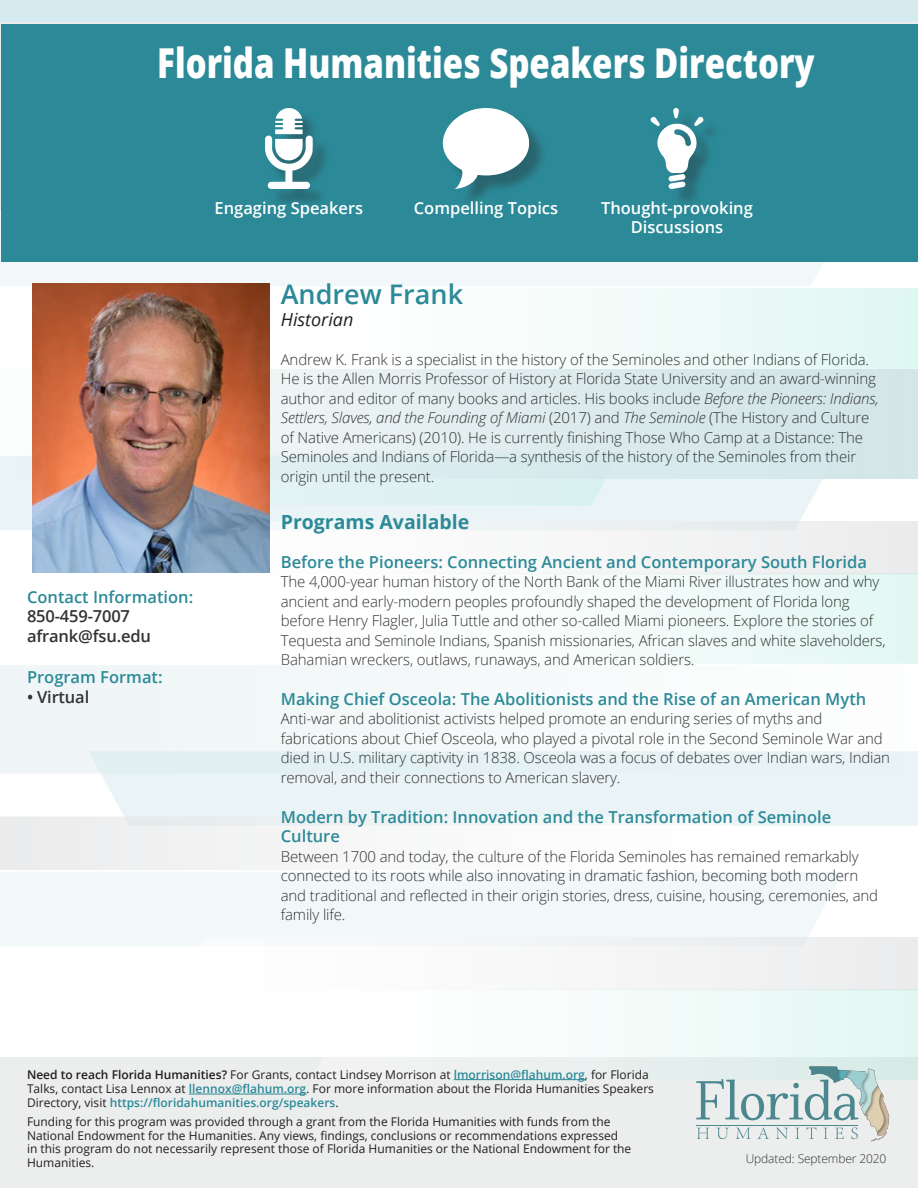
<style>
.page{position:relative;width:918px;height:1188px;background:#fff}
.page>*{position:absolute;margin:0;border:0;box-sizing:border-box;transform-origin:0 0}
.t1{font:800 41.25px "Open Sans";color:#fff;scale:.8 1}
.t2{font:600 27px "Open Sans";color:#2c8a98}
.t3{font:700 19.5px "Open Sans";color:#2c8a98}
.t4{font:italic 18px "Open Sans";color:#231f20}
.t5{font:600 16.5px/19.8px "Open Sans";color:#2c8a98}
.t6{font:600 16.5px/19.8px "Open Sans";color:#fff;text-align:center}
.t7{font:600 16.5px "Open Sans";letter-spacing:-.01em;color:#323332}
.t8{font:300 15px/19.5px "Open Sans";letter-spacing:-.01em;color:#323332}
.t9{font:12px/13.5px "Open Sans";color:#231f20}
.t10{font:300 12px "Open Sans";letter-spacing:-.01em;color:#323332}
.s1{font-style:italic}
.s2{font-weight:600;color:#1e1e1d}
.s3{font-weight:600;color:#2c8a98}
</style>
<div class="page">
<svg style="left:615px;top:575px;width:303px;height:89px"></svg>
<svg style="left:270px;top:370px;width:648px;height:108px;background:#ddebed"></svg>
<svg style="left:0;top:456px;width:836px;height:74px;background:#e2f0f2"></svg>
<svg style="left:167px;top:521px;width:751px;height:54px"></svg>
<div style="left:0;top:1058px;width:918px;height:130px;background:#eceded"></div>
<div style="left:0;top:0;width:918px;height:22px;background:#d6ebef"></div>
<div style="left:0;top:665px;width:438px;height:108px;background:#f1f7f8"></div>
<div style="left:89px;top:751px;width:829px;height:75px;background:#eaf4f6"></div>
<svg style="left:0;top:817px;width:757px;height:53px"></svg>
<svg style="left:311px;top:990px;width:607px;height:90px"></svg>
<div style="left:0;top:872px;width:843px;height:74px;background:#f2f8fa"></div>
<svg style="left:175px;top:937px;width:743px;height:53px"></svg>
<svg style="left:0;top:213px;width:851px;height:73px;fill:#f2f8fa"></svg>
<svg style="left:585px;top:288px;width:333px;height:81px"></svg>
<div style="left:1px;top:24px;width:917px;height:237px;background:#2c8a98"></div>
<svg style="left:0;top:107px;width:714px;height:104px"></svg>
<hr style="left:696px;top:1125px;width:162px;height:1px;background:#4b878f">
<svg style="left:696px;top:1079px;width:110px;height:41px"></svg>
<img style="left:806px;top:1062px;width:85px;height:80px">
<svg style="left:697px;top:1127px;width:161px;height:12px"></svg>
<hr style="left:454px;top:1079px;width:131px;height:1px;background:#2c8a98">
<hr style="left:189px;top:1094px;width:117px;height:1px;background:#2c8a98">
<img style="left:32px;top:284px;width:238px;height:288px">
<h1 class="t1" style="left:157px;top:31px;width:823px">Florida Humanities Speakers Directory</h1>
<p class="t5" style="left:27px;top:587px;width:168px">Contact Information:</p>
<p class="t7" style="left:27px;top:605px;width:105px">850-459-7007</p>
<p class="t7" style="left:27px;top:624px;width:126px">afrank@fsu.edu</p>
<p class="t5" style="left:27px;top:667px;width:137px">Program Format:</p>
<p class="t7" style="left:27px;top:685px;width:64px">• Virtual</p>
<p class="t6" style="left:215px;top:197px;width:150px">Engaging Speakers</p>
<p class="t6" style="left:414px;top:197px;width:146px">Compelling Topics</p>
<p class="t6" style="left:601px;top:197px;width:153px">Thought-provoking<br>Discussions</p>
<p class="t2" style="left:281px;top:276px;width:184px">Andrew Frank</p>
<p class="t4" style="left:281px;top:307px;width:74px">Historian</p>
<p class="t8" style="left:281px;top:349px;width:599px">Andrew K. Frank is a specialist in the history of the Seminoles and other Indians of Florida.<br>He is the Allen Morris Professor of History at Florida State University and an award-winning author and editor of many books and articles. His books include <span class="s1">Before the Pioneers: Indians, Settlers, Slaves, and the Founding of Miami</span> (2017) and <span class="s1">The Seminole</span> (The History and Culture of Native Americans) (2010). He is currently finishing Those Who Camp at a Distance: The Seminoles and Indians of Florida—a synthesis of the history of the Seminoles from their origin until the present.</p>
<p class="t3" style="left:281px;top:508px;width:190px">Programs Available</p>
<p class="t5" style="left:281px;top:552px;width:588px">Before the Pioneers: Connecting Ancient and Contemporary South Florida</p>
<p class="t8" style="left:281px;top:572px;width:606px">The 4,000-year human history of the North Bank of the Miami River illustrates how and why ancient and early-modern peoples profoundly shaped the development of Florida long before Henry Flagler, Julia Tuttle and other so-called Miami pioneers. Explore the stories of Tequesta and Seminole Indians, Spanish missionaries, African slaves and white slaveholders, Bahamian wreckers, outlaws, runaways, and American soldiers.</p>
<p class="t5" style="left:281px;top:689px;width:587px">Making Chief Osceola: The Abolitionists and the Rise of an American Myth</p>
<p class="t8" style="left:281px;top:709px;width:611px">Anti-war and abolitionist activists helped promote an enduring series of myths and fabrications about Chief Osceola, who played a pivotal role in the Second Seminole War and died in U.S. military captivity in 1838. Osceola was a focus of debates over Indian wars, Indian removal, and their connections to American slavery.</p>
<p class="t5" style="left:281px;top:806px;width:552px">Modern by Tradition: Innovation and the Transformation of Seminole<br>Culture</p>
<p class="t8" style="left:281px;top:846px;width:599px">Between 1700 and today, the culture of the Florida Seminoles has remained remarkably connected to its roots while also innovating in dramatic fashion, becoming both modern and traditional and reflected in their origin stories, dress, cuisine, housing, ceremonies, and family life.</p>
<p class="t9" style="left:27px;top:1067px;width:628px;line-height:14px"><span class="s2">Need to reach Florida Humanities?</span> For Grants, contact Lindsey Morrison at <span class="s3">lmorrison@flahum.org</span>, for Florida<br>Talks, contact Lisa Lennox at <span class="s3">llennox@flahum.org</span>. For more information about the Florida Humanities Speakers<br>Directory, visit <span class="s3">https://floridahumanities.org/speakers</span>.</p>
<p class="t9" style="left:27px;top:1115px;width:606px">Funding for this program was provided through a grant from the Florida Humanities with funds from the National Endowment for the Humanities. Any views, findings, conclusions or recommendations expressed in this program do not necessarily represent those of Florida Humanities or the National Endowment for the Humanities.</p>
<p class="t9" style="left:736px;top:1152px;width:152px">Updated: 2020, September</p>
<p class="t10" style="left:746px;top:1151px;width:142px">Updated: September 2020</p>
</div>
